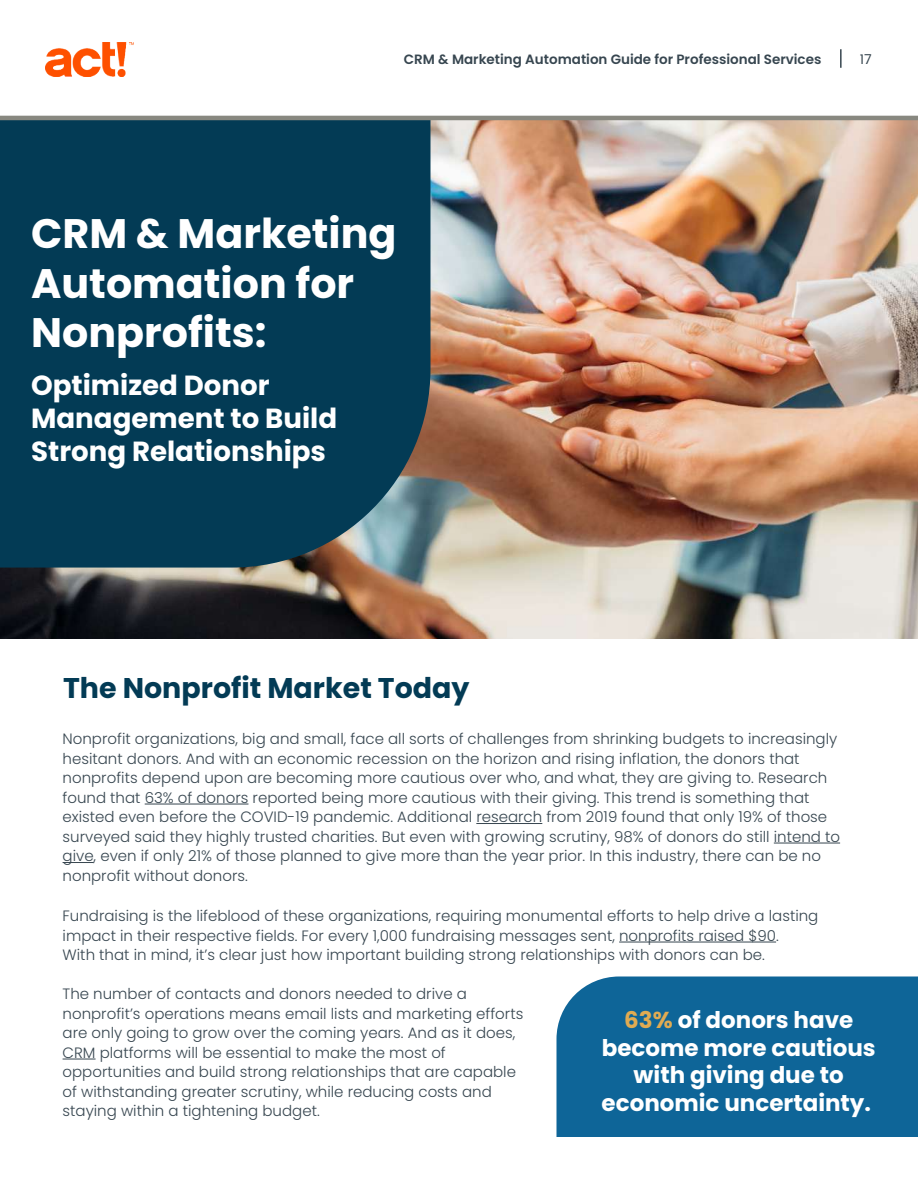
<style>
.page{position:relative;width:918px;height:1188px;background:#fff}
.page>*{position:absolute;margin:0;border:0;box-sizing:border-box;transform-origin:0 0}
.t1{font:700 41.25px/49.5px "Poppins";color:#fff}
.t2{font:700 28.5px "Poppins";color:#033b55}
.t3{font:700 27.6px/33.2px "Poppins";color:#fff}
.t4{font:700 22.95px/27.6px "Poppins";color:#fff;text-align:center}
.t5{font:300 15px/19.5px "Poppins";color:#374650}
.t6{font:600 13.5px "Poppins";color:#374650}
.t7{font:13.5px "Poppins";color:#374650}
.s1{color:#e0ab52}
</style>
<div class="page">
<img style="left:0;top:120px;width:918px;height:519px">
<div style="left:0;top:120px;width:430px;height:448px;background:#033b55"></div>
<div style="left:556px;top:976px;width:362px;height:161px;background:#0e6598"></div>
<img style="left:45px;top:42px;width:88px;height:35px">
<svg style="left:840px;top:49px;width:2px;height:19px"></svg>
<hr style="left:0;top:116px;width:918px;height:4px;background:#888880">
<hr style="left:145px;top:804px;width:103px;height:1px;background:#374650">
<hr style="left:476px;top:823px;width:66px;height:1px;background:#374650">
<hr style="left:774px;top:843px;width:66px;height:1px;background:#374650">
<hr style="left:63px;top:862px;width:31px;height:1px;background:#374650">
<hr style="left:619px;top:942px;width:157px;height:1px;background:#374650">
<hr style="left:63px;top:1059px;width:33px;height:1px;background:#374650">
<p class="t6" style="left:404px;top:51px;width:419px">CRM &amp; Marketing Automation Guide for Professional Services</p>
<p class="t7" style="left:860px;top:49px;width:13px">17</p>
<h1 class="t1" style="left:31px;top:209px;width:367px">CRM &amp; Marketing<br>Automation for<br>Nonprofits:</h1>
<h3 class="t3" style="left:31px;top:369px;width:308px">Optimized Donor<br>Management to Build<br>Strong Relationships</h3>
<h2 class="t2" style="left:63px;top:671px;width:408px">The Nonprofit Market Today</h2>
<p class="t5" style="left:63px;top:729px;width:779px">Nonprofit organizations, big and small, face all sorts of challenges from shrinking budgets to increasingly hesitant donors. And with an economic recession on the horizon and rising inflation, the donors that nonprofits depend upon are becoming more cautious over who, and what, they are giving to. Research found that 63% of donors reported being more cautious with their giving. This trend is something that existed even before the COVID-19 pandemic. Additional research from 2019 found that only 19% of those surveyed said they highly trusted charities. But even with growing scrutiny, 98% of donors do still intend to give, even if only 21% of those planned to give more than the year prior. In this industry, there can be no nonprofit without donors.</p>
<p class="t5" style="left:63px;top:906px;width:757px">Fundraising is the lifeblood of these organizations, requiring monumental efforts to help drive a lasting impact in their respective fields. For every 1,000 fundraising messages sent, nonprofits raised $90.<br>With that in mind, it’s clear just how important building strong relationships with donors can be.</p>
<p class="t5" style="left:63px;top:984px;width:462px">The number of contacts and donors needed to drive a nonprofit’s operations means email lists and marketing efforts are only going to grow over the coming years. And as it does, CRM platforms will be essential to make the most of opportunities and build strong relationships that are capable of withstanding greater scrutiny, while reducing costs and staying within a tightening budget.</p>
<h3 class="t4" style="left:602px;top:1007px;width:276px"><span class="s1">63%</span> of donors have become more cautious with giving due to economic uncertainty.</h3>
</div>
